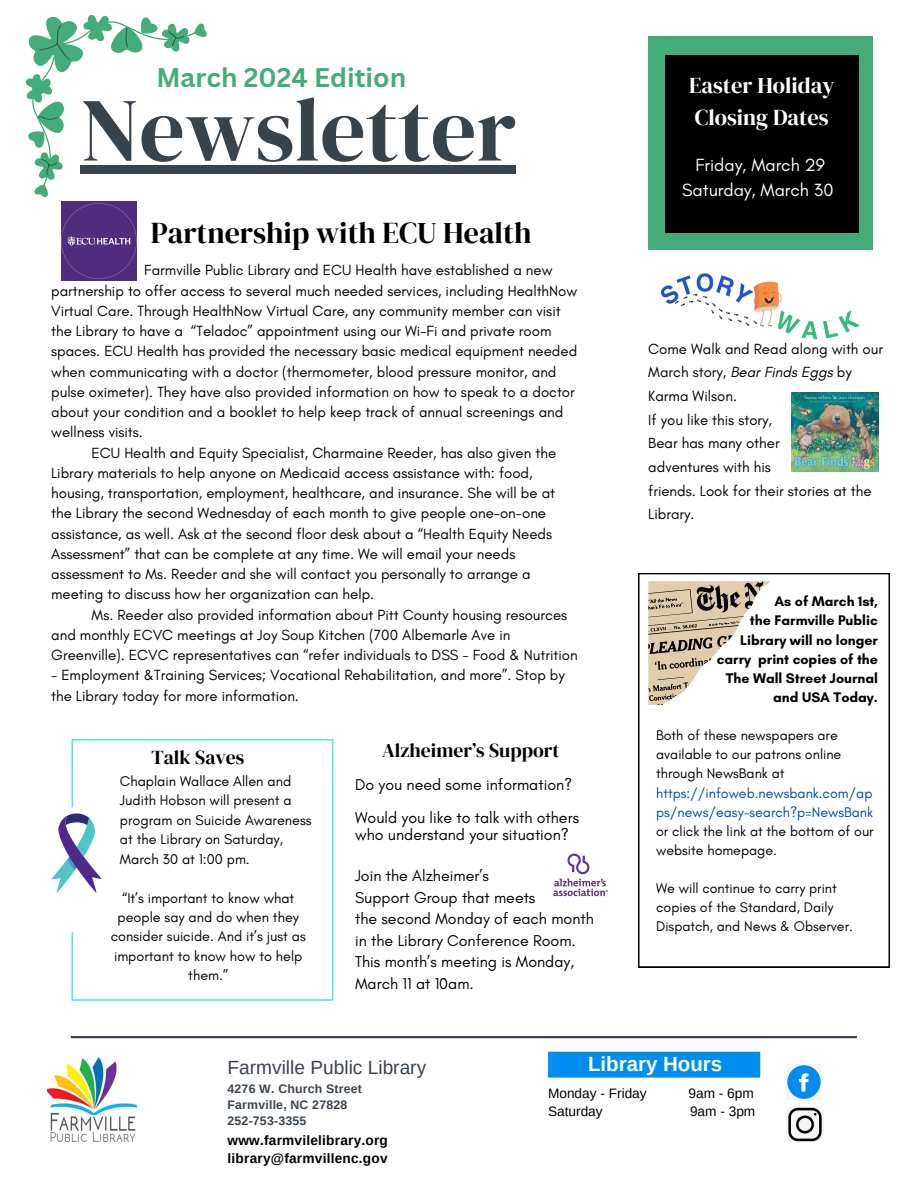
<style>
.page{position:relative;width:918px;height:1188px;background:#fff}
.page>*{position:absolute;margin:0;border:0;box-sizing:border-box;transform-origin:0 0}
.t1{font:90px "DM Serif Display";color:#39434c}
.t2{font:30px "DM Serif Display";color:#000}
.t3{font:700 26.25px "Canva Sans";color:#44ab7a}
.t4{font:22.5px/31.5px "DM Serif Display";color:#fff}
.t5{font:700 20.55px "Arimo";color:#fff}
.t6{font:19.65px "DM Serif Display";color:#000}
.t7{font:19.05px "Arimo";color:#39434c}
.t8{font:18px/24.8px "Glacial Indifference";color:#fff;text-align:center}
.t9{font:16.05px/21.6px "Glacial Indifference";color:#000}
.t10{font:15px/20.2px "Glacial Indifference";color:#000}
.t11{font:14.4px/19.5px "Glacial Indifference";color:#000;text-align:center}
.t12{font:14.25px/19.2px "Glacial Indifference";color:#000}
.t13{font:700 14.25px "Glacial Indifference";color:#000}
.t14{font:700 13.65px "Arimo";letter-spacing:.015em;color:#000}
.t15{font:13.65px "Arimo";color:#000}
.t16{font:700 12.3px "Arimo";letter-spacing:.015em;color:#39434c}
.s1{font-style:italic}
.s2{color:#004aad}
</style>
<div class="page">
<hr style="left:71px;top:1036px;width:786px;height:2px;background:#39434c">
<img style="left:48px;top:1057px;width:88px;height:85px">
<img style="left:787px;top:1065px;width:34px;height:34px">
<img style="left:788px;top:1107px;width:34px;height:35px">
<div style="left:548px;top:1052px;width:212px;height:26px;background:#018def"></div>
<svg style="left:26px;top:15px;width:181px;height:182px"></svg>
<div style="left:648px;top:37px;width:224px;height:213px;background:#44ab7a"></div>
<div style="left:665px;top:56px;width:193px;height:177px;background:#000"></div>
<svg style="left:51px;top:814px;width:21px;height:79px"></svg>
<svg style="left:72px;top:739px;width:261px;height:262px"></svg>
<img style="left:553px;top:853px;width:55px;height:44px">
<img style="left:660px;top:273px;width:200px;height:67px">
<img style="left:791px;top:393px;width:88px;height:79px">
<div style="left:81px;top:165px;width:435px;height:9px;background:#39434c"></div>
<img style="left:62px;top:202px;width:74px;height:78px">
<svg style="left:638px;top:574px;width:251px;height:393px"></svg>
<svg style="left:648px;top:581px;width:131px;height:124px"></svg>
<p class="t3" style="left:156px;top:59px;width:251px">March 2024 Edition</p>
<p class="t1" style="left:81px;top:67px;width:437px">Newsletter</p>
<p class="t2" style="left:151px;top:212px;width:382px">Partnership with ECU Health</p>
<p class="t10" style="left:51px;top:260px;width:528px;text-indent:93px">Farmville Public Library and ECU Health have established a new partnership to offer access to several much needed services, including HealthNow Virtual Care. Through HealthNow Virtual Care, any community member can visit the Library to have a “Teladoc” appointment using our Wi-Fi and private room spaces. ECU Health has provided the necessary basic medical equipment needed when communicating with a doctor (thermometer, blood pressure monitor, and pulse oximeter). They have also provided information on how to speak to a doctor about your condition and a booklet to help keep track of annual screenings and wellness visits.</p>
<p class="t10" style="left:51px;top:442px;width:507px;text-indent:40px">ECU Health and Equity Specialist, Charmaine Reeder, has also given the Library materials to help anyone on Medicaid access assistance with: food, housing, transportation, employment, healthcare, and insurance. She will be at the Library the second Wednesday of each month to give people one-on-one assistance, as well. Ask at the second floor desk about a “Health Equity Needs Assessment” that can be complete at any time. We will email your needs assessment to Ms. Reeder and she will contact you personally to arrange a meeting to discuss how her organization can help.</p>
<p class="t10" style="left:51px;top:604px;width:528px;text-indent:40px">Ms. Reeder also provided information about Pitt County housing resources and monthly ECVC meetings at Joy Soup Kitchen (700 Albemarle Ave in<br>Greenville). ECVC representatives can “refer individuals to DSS - Food &amp; Nutrition</p>
<p class="t10" style="left:51px;top:665px;width:515px">- Employment &amp;Training Services; Vocational Rehabilitation, and more”. Stop by the Library today for more information.</p>
<p class="t6" style="left:152px;top:744px;width:94px">Talk Saves</p>
<p class="t11" style="left:120px;top:771px;width:173px">Chaplain Wallace Allen and</p>
<p class="t11" style="left:120px;top:791px;width:173px">Judith Hobson will present a</p>
<p class="t11" style="left:120px;top:810px;width:193px">program on Suicide Awareness</p>
<h6 class="t11" style="left:120px;top:829px;width:165px">at the Library on Saturday,</h6>
<p class="t11" style="left:120px;top:849px;width:131px">March 30 at 1:00 pm.</p>
<p class="t11" style="left:111px;top:888px;width:197px">“It’s important to know what people say and do when they consider suicide. And it’s just as important to know how to help them.”</p>
<p class="t6" style="left:382px;top:737px;width:179px">Alzheimer’s Support</p>
<p class="t9" style="left:355px;top:773px;width:219px">Do you need some information?</p>
<p class="t9" style="left:355px;top:809px;width:225px;line-height:16.8px">Would you like to talk with others who understand your situation?</p>
<p class="t9" style="left:355px;top:865px;width:135px">Join the Alzheimer’s</p>
<p class="t9" style="left:355px;top:886px;width:182px">Support Group that meets</p>
<p class="t9" style="left:355px;top:908px;width:240px">the second Monday of each month in the Library Conference Room.<br>This month’s meeting is Monday,<br>March 11 at 10am.</p>
<p class="t4" style="left:689px;top:69px;width:147px">Easter Holiday<br>Closing Dates</p>
<h2 class="t8" style="left:682px;top:153px;width:153px">Friday, March 29<br>Saturday, March 30</h2>
<p class="t10" style="left:648px;top:338px;width:236px">Come Walk and Read along with our</p>
<p class="t10" style="left:648px;top:360px;width:205px;line-height:23.7px">March story, <span class="s1">Bear Finds Eggs</span> by<br>Karma Wilson.</p>
<p class="t10" style="left:648px;top:409px;width:125px">If you like this story,</p>
<p class="t10" style="left:648px;top:433px;width:133px">Bear has many other</p>
<h5 class="t10" style="left:648px;top:457px;width:124px">adventures with his</h5>
<h6 class="t10" style="left:648px;top:478px;width:225px;line-height:23.7px">friends. Look for their stories at the<br>Library.</h6>
<p class="t13" style="left:774px;top:593px;width:105px">As of March 1st,</p>
<p class="t13" style="left:750px;top:612px;width:130px">the Farmville Public</p>
<h6 class="t13" style="left:740px;top:631px;width:139px">Library will no longer</h6>
<h4 class="t13" style="left:717px;top:650px;width:163px">carry print copies of the</h4>
<p class="t13" style="left:726px;top:669px;width:154px">The Wall Street Journal</p>
<p class="t13" style="left:773px;top:688px;width:106px">and USA Today.</p>
<p class="t12" style="left:656px;top:726px;width:219px">Both of these newspapers are available to our patrons online through NewsBank at <span class="s2">https://infoweb.newsbank.com/ap ps/news/easy-search?p=NewsBank </span>or click the link at the bottom of our website homepage.</p>
<p class="t12" style="left:656px;top:879px;width:198px">We will continue to carry print copies of the Standard, Daily<br>Dispatch, and News &amp; Observer.</p>
<p class="t7" style="left:228px;top:1057px;width:200px">Farmville Public Library</p>
<p class="t16" style="left:228px;top:1081px;width:136px">4276 W. Church Street</p>
<p class="t16" style="left:228px;top:1098px;width:121px">Farmville, NC 27828</p>
<p class="t16" style="left:228px;top:1114px;width:80px">252-753-3355</p>
<p class="t14" style="left:228px;top:1132px;width:162px">www.farmvilelibrary.org</p>
<p class="t14" style="left:228px;top:1151px;width:162px">library@farmvillenc.gov</p>
<p class="t5" style="left:588px;top:1052px;width:136px">Library Hours</p>
<p class="t15" style="left:548px;top:1085px;width:100px">Monday - Friday</p>
<p class="t15" style="left:688px;top:1085px;width:67px">9am - 6pm</p>
<p class="t15" style="left:548px;top:1104px;width:56px">Saturday</p>
<p class="t15" style="left:690px;top:1104px;width:67px">9am - 3pm</p>
</div>
